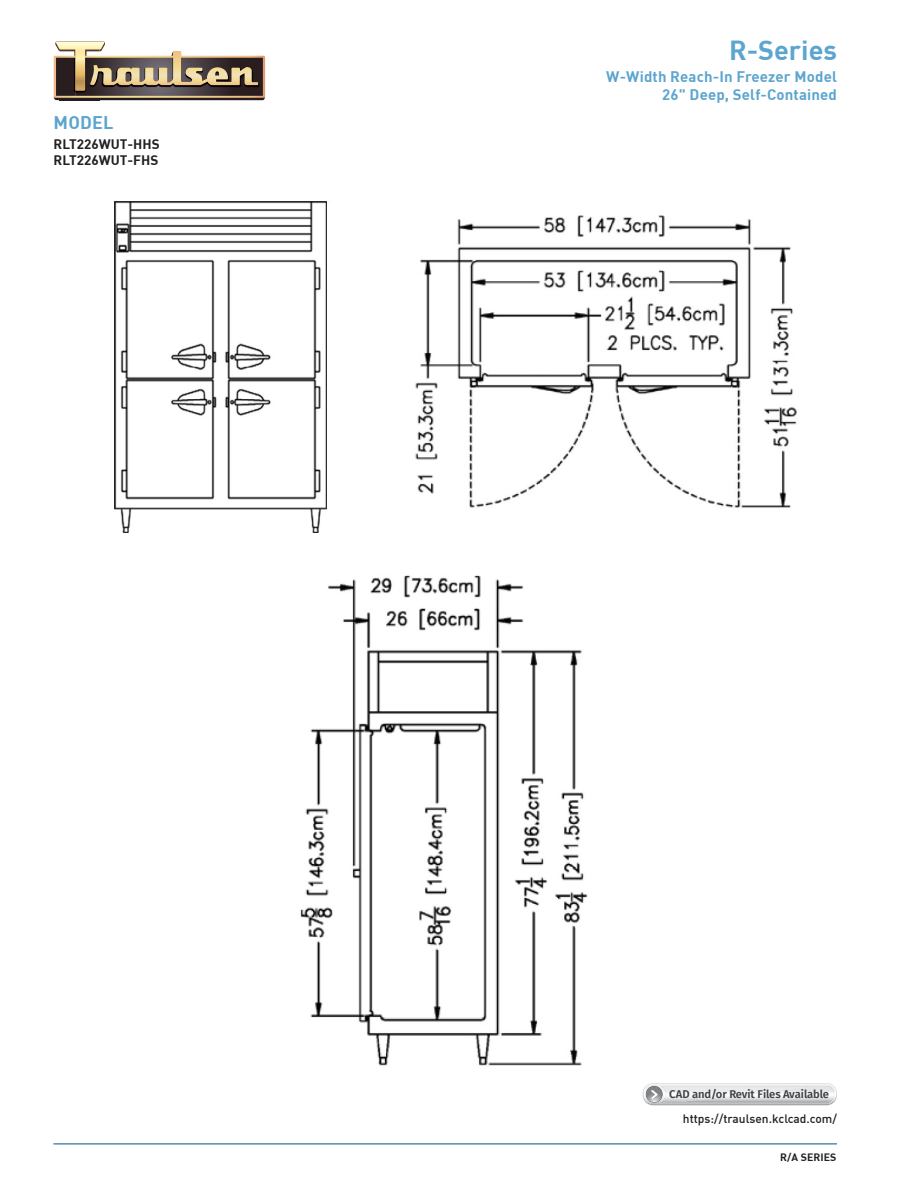
<style>
.page{position:relative;width:918px;height:1188px;background:#fff}
.page>*{position:absolute;margin:0;border:0;box-sizing:border-box;transform-origin:0 0}
.t1{font:700 27px "DIN";color:#5ca5cf}
.t2{font:700 18px "DIN";letter-spacing:.01em;color:#5ca5cf}
.t3{font:700 15px/18px "DIN";letter-spacing:.01em;color:#5ca5cf;text-align:right}
.t4{font:700 13.5px/16.2px "DIN";color:#231f20}
.t5{font:500 12px "DIN";color:#231f20}
.t6{font:600 11.25px "Fira Sans";letter-spacing:-.01em;color:#414042}
.t7{font:700 10.5px "DIN";letter-spacing:.01em;color:#231f20}
</style>
<div class="page">
<hr style="left:53px;top:1144px;width:784px;height:1px;background:#015486">
<img style="left:60px;top:100px;width:39px;height:1px">
<svg style="left:54px;top:41px;width:211px;height:59px"></svg>
<svg style="left:643px;top:1083px;width:194px;height:22px"></svg>
<img style="left:114px;top:201px;width:213px;height:332px">
<img style="left:415px;top:215px;width:382px;height:293px">
<img style="left:300px;top:575px;width:288px;height:491px">
<p class="t2" style="left:54px;top:114px;width:62px">MODEL</p>
<p class="t4" style="left:54px;top:136px;width:108px">RLT226WUT-HHS<br>RLT226WUT-FHS</p>
<h1 class="t1" style="left:729px;top:37px;width:109px">R-Series</h1>
<p class="t3" style="left:606px;top:68px;width:232px">W-Width Reach-In Freezer Model<br>26" Deep, Self-Contained</p>
<p class="t6" style="left:669px;top:1086px;width:161px">CAD and/or Revit Files Available</p>
<p class="t5" style="left:683px;top:1114px;width:156px">https://traulsen.kclcad.com/</p>
<p class="t7" style="left:780px;top:1152px;width:58px">R/A SERIES</p>
</div>
